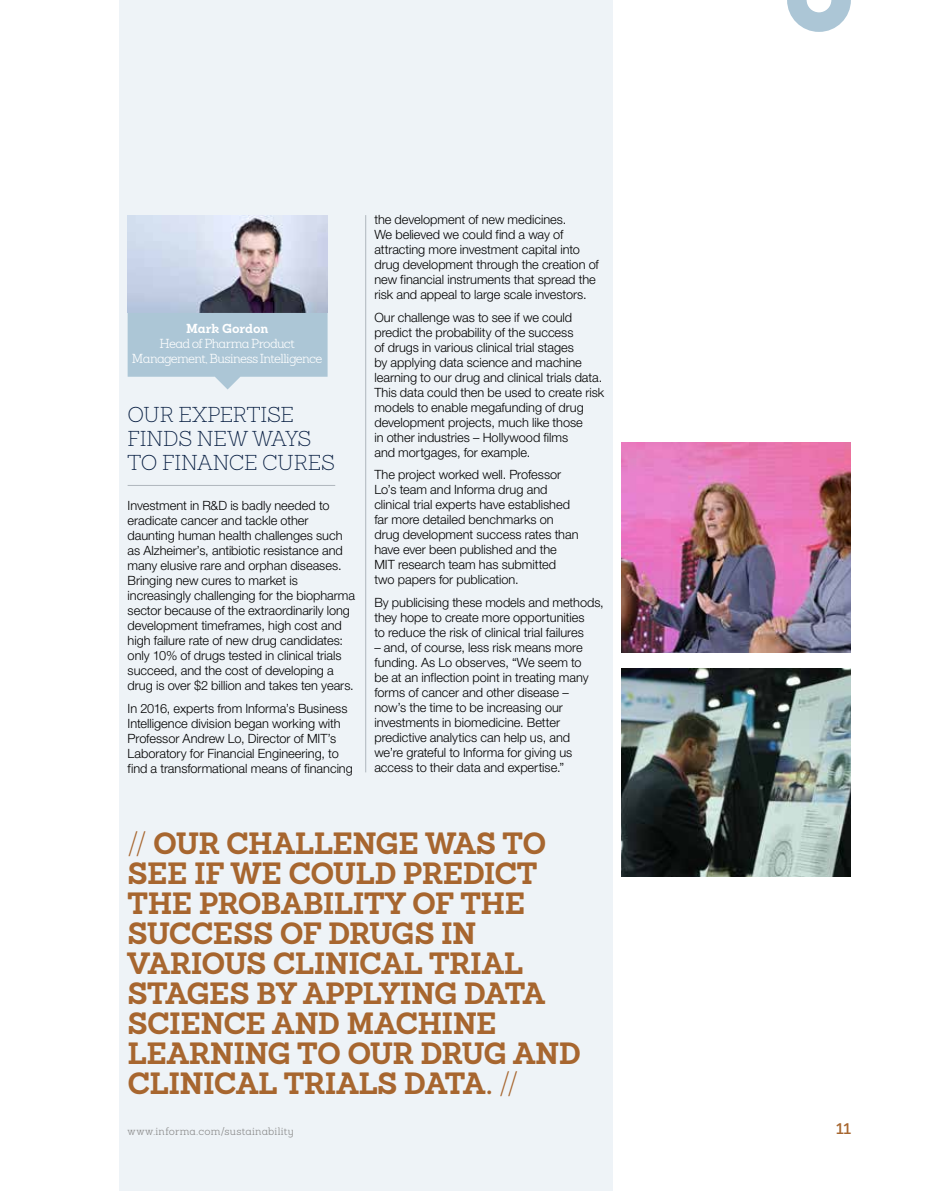
<style>
.page{position:relative;width:936px;height:1191px;background:#fff}
.page>*{position:absolute;margin:0;border:0;box-sizing:border-box;transform-origin:0 0}
.t1{font:700 30px/30px "Sanchez";letter-spacing:-.02em;color:#a7662f}
.t2{font:200 21px/24px "Sanchez";letter-spacing:-.01em;color:#061d41}
.t3{font:600 15px "Sanchez";color:#a7662f}
.t4{font:300 12.75px/15px "Helvetica Neue LT Std";letter-spacing:-.005em;color:#000}
.t5{font:300 12.75px/15px "Sanchez";letter-spacing:-.055em;color:#fff;text-align:center}
.t6{font:700 12.75px "Sanchez";letter-spacing:-.005em;color:#fff}
.t7{font:300 10.5px "Sanchez";letter-spacing:.025em;color:#878787}
.s1{font-weight:200}
</style>
<div class="page">
<div style="left:119px;top:0;width:493px;height:1191px;background:#eef3f7"></div>
<img style="left:621px;top:668px;width:229px;height:208px">
<img style="left:621px;top:443px;width:229px;height:209px">
<img style="left:128px;top:215px;width:199px;height:98px">
<hr style="left:365px;top:215px;width:1px;height:557px;background:#afb6bd">
<svg style="left:128px;top:313px;width:199px;height:76px;background:#b5ccda"></svg>
<hr style="left:128px;top:485px;width:207px;height:1px;background:#afb6bd">
<svg style="left:787px;top:0;width:63px;height:32px"></svg>
<p class="t6" style="left:186px;top:320px;width:84px">Mark Gordon</p>
<p class="t5" style="left:132px;top:336px;width:192px">Head of Pharma Product<br>Management, Business Intelligence</p>
<h2 class="t2" style="left:128px;top:402px;width:209px">OUR EXPERTISE<br>FINDS NEW WAYS<br>TO FINANCE CURES</h2>
<p class="t4" style="left:128px;top:498px;width:229px">Investment in R&amp;D is badly needed to eradicate cancer and tackle other daunting human health challenges such as Alzheimer’s, antibiotic resistance and many elusive rare and orphan diseases.<br>Bringing new cures to market is increasingly challenging for the biopharma sector because of the extraordinarily long development timeframes, high cost and high failure rate of new drug candidates: only 10% of drugs tested in clinical trials succeed, and the cost of developing a drug is over $2 billion and takes ten years.</p>
<p class="t4" style="left:128px;top:700px;width:227px">In 2016, experts from Informa’s Business Intelligence division began working with Professor Andrew Lo, Director of MIT’s Laboratory for Financial Engineering, to find a transformational means of financing</p>
<p class="t4" style="left:374px;top:212px;width:226px">the development of new medicines.<br>We believed we could find a way of attracting more investment capital into drug development through the creation of new financial instruments that spread the risk and appeal to large scale investors.</p>
<p class="t4" style="left:374px;top:309px;width:231px">Our challenge was to see if we could predict the probability of the success<br>of drugs in various clinical trial stages<br>by applying data science and machine learning to our drug and clinical trials data.<br>This data could then be used to create risk models to enable megafunding of drug development projects, much like those<br>in other industries – Hollywood films<br>and mortgages, for example.</p>
<p class="t4" style="left:374px;top:467px;width:206px">The project worked well. Professor Lo’s team and Informa drug and clinical trial experts have established far more detailed benchmarks on drug development success rates than have ever been published and the MIT research team has submitted two papers for publication.</p>
<p class="t4" style="left:374px;top:594px;width:231px">By publicising these models and methods, they hope to create more opportunities<br>to reduce the risk of clinical trial failures</p>
<p class="t4" style="left:374px;top:639px;width:216px">– and, of course, less risk means more funding. As Lo observes, “We seem to be at an inflection point in treating many forms of cancer and other disease – now’s the time to be increasing our investments in biomedicine. Better predictive analytics can help us, and we’re grateful to Informa for giving us access to their data and expertise.”</p>
<h1 class="t1" style="left:128px;top:828px;width:455px"><span class="s1">//</span> OUR CHALLENGE WAS TO<br>SEE IF WE COULD PREDICT<br>THE PROBABILITY OF THE<br>SUCCESS OF DRUGS IN<br>VARIOUS CLINICAL TRIAL<br>STAGES BY APPLYING DATA<br>SCIENCE AND MACHINE<br>LEARNING TO OUR DRUG AND<br>CLINICAL TRIALS DATA. <span class="s1">//</span></h1>
<p class="t7" style="left:128px;top:1124px;width:168px">www.informa.com/sustainability</p>
<p class="t3" style="left:836px;top:1118px;width:16px">11</p>
</div>
